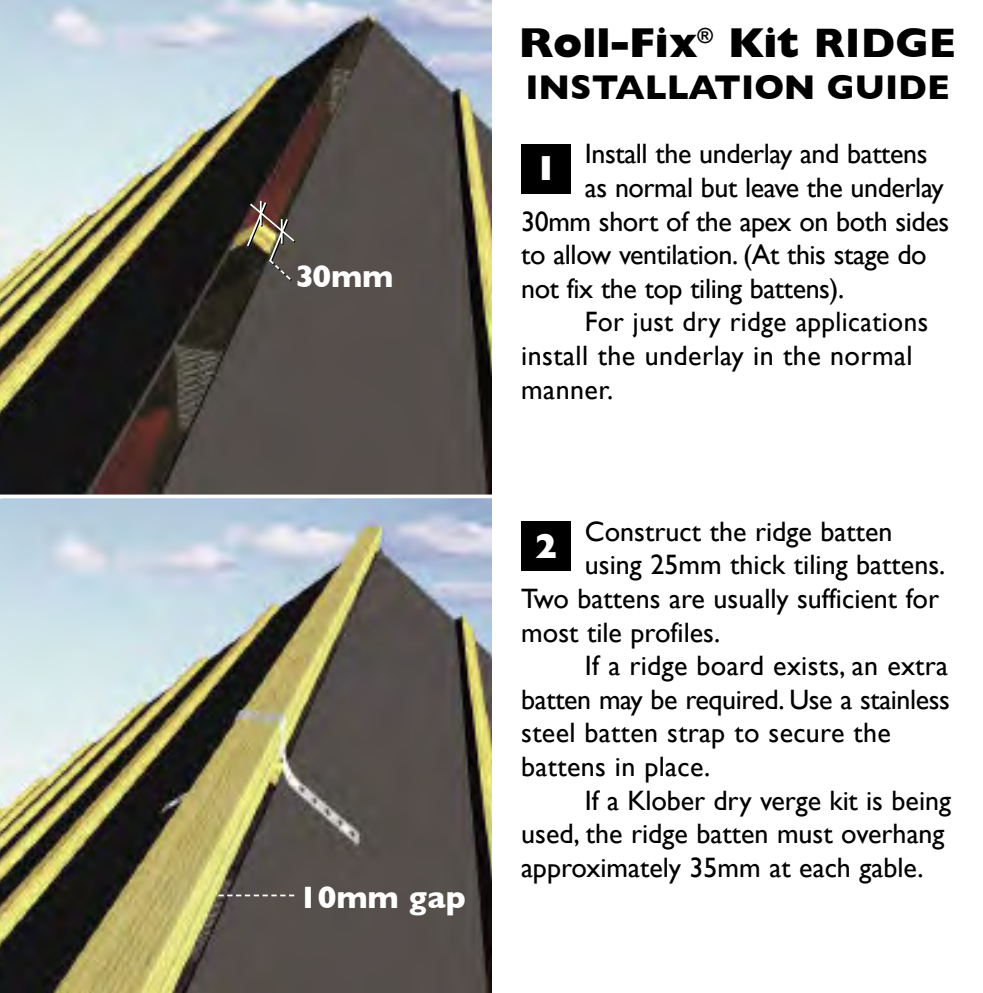
<style>
.page{position:relative;width:983px;height:993px;background:#fff}
.page>*{position:absolute;margin:0;border:0;box-sizing:border-box;transform-origin:0 0}
.t1{font:800 42px "Gill Sans";color:#000}
.t2{font:700 35px "Gill Sans";color:#000}
.t3{font:800 35px "Gill Sans";color:#fff}
.t4{font:700 31.5px "Gill Sans";color:#fff}
.t5{font:28px "Gill Sans";color:#000}
.s1{font-weight:700}
</style>
<div class="page">
<img style="left:0;top:0;width:491px;height:494px">
<img style="left:0;top:498px;width:491px;height:494px">
<div style="left:521px;top:144px;width:49px;height:49px;background:#000"></div>
<div style="left:521px;top:521px;width:49px;height:49px;background:#000"></div>
<svg style="left:218px;top:894px;width:76px;height:2px"></svg>
<img style="left:245px;top:200px;width:52px;height:83px">
<p class="t4" style="left:295px;top:258px;width:99px">30mm</p>
<p class="t4" style="left:299px;top:878px;width:168px">10mm gap</p>
<h1 class="t1" style="left:519px;top:19px;width:438px">Roll-Fix<sup>®</sup> Kit <span class="s1">RIDGE</span></h1>
<p class="t2" style="left:525px;top:67px;width:426px">INSTALLATION GUIDE</p>
<p class="t5" style="left:584px;top:137px;width:344px">Install the underlay and battens</p>
<p class="t5" style="left:584px;top:171px;width:360px">as normal but leave the underlay</p>
<p class="t5" style="left:521px;top:204px;width:429px">30mm short of the apex on both sides</p>
<p class="t5" style="left:521px;top:238px;width:407px">to allow ventilation. (At this stage do</p>
<p class="t5" style="left:521px;top:272px;width:324px">not fix the top tiling battens).</p>
<p class="t5" style="left:584px;top:305px;width:344px">For just dry ridge applications</p>
<p class="t5" style="left:521px;top:339px;width:392px">install the underlay in the normal</p>
<p class="t5" style="left:521px;top:372px;width:93px">manner.</p>
<p class="t3" style="left:534px;top:148px;width:25px">1</p>
<p class="t5" style="left:584px;top:514px;width:309px">Construct the ridge batten</p>
<p class="t5" style="left:584px;top:548px;width:362px">using 25mm thick tiling battens.</p>
<p class="t5" style="left:521px;top:581px;width:419px">Two battens are usually sufficient for</p>
<p class="t5" style="left:521px;top:615px;width:200px">most tile profiles.</p>
<p class="t5" style="left:584px;top:649px;width:365px">If a ridge board exists, an extra</p>
<p class="t5" style="left:521px;top:682px;width:430px">batten may be required. Use a stainless</p>
<p class="t5" style="left:521px;top:716px;width:371px">steel batten strap to secure the</p>
<p class="t5" style="left:521px;top:749px;width:191px">battens in place.</p>
<p class="t5" style="left:584px;top:783px;width:367px">If a Klober dry verge kit is being</p>
<p class="t5" style="left:521px;top:817px;width:424px">used, the ridge batten must overhang</p>
<p class="t5" style="left:521px;top:850px;width:404px">approximately 35mm at each gable.</p>
<p class="t3" style="left:534px;top:525px;width:25px">2</p>
</div>
